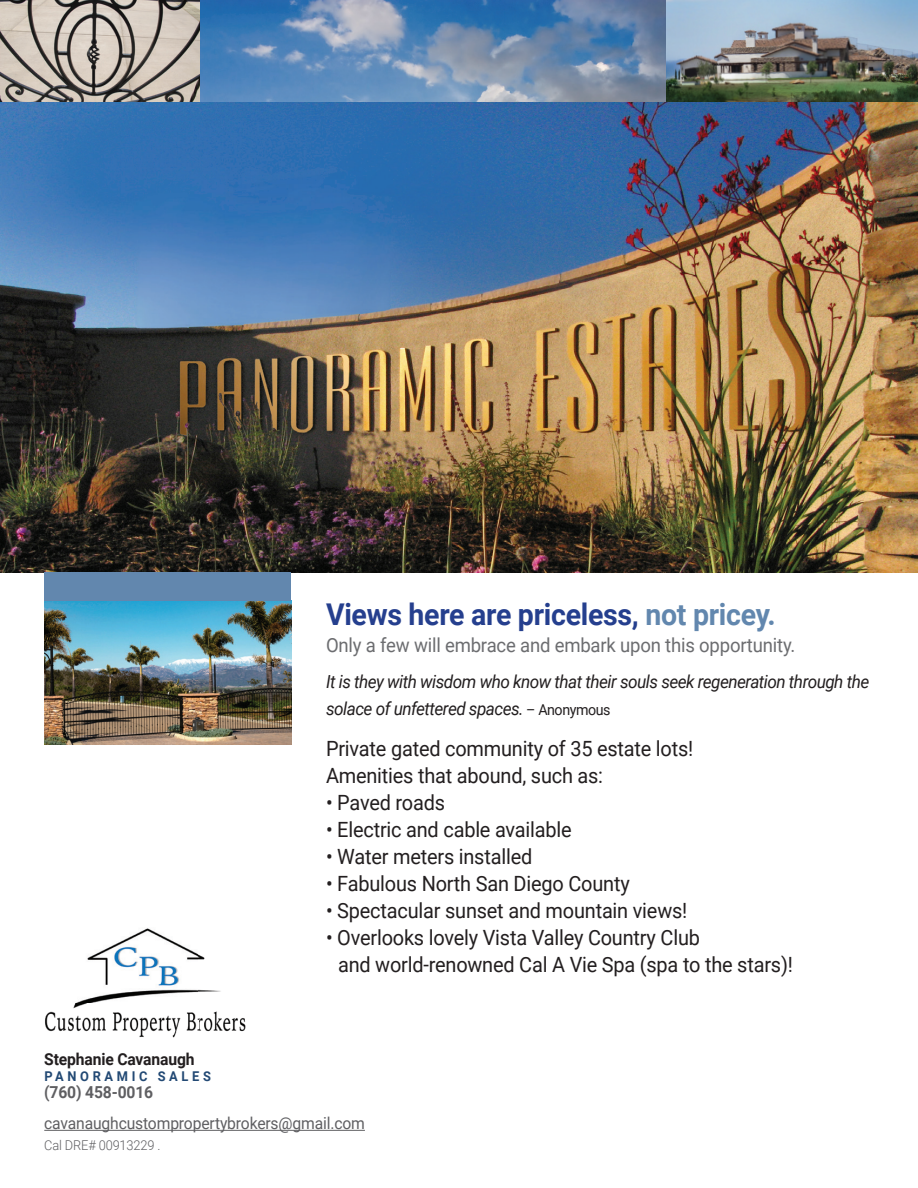
<style>
.page{position:relative;width:918px;height:1188px;background:#fff}
.page>*{position:absolute;margin:0;border:0;box-sizing:border-box;transform-origin:0 0}
.t1{font:700 30px "Roboto";letter-spacing:-.01em;color:#253f8e;scale:.95 1}
.t2{font:21px/27px "Roboto";letter-spacing:-.01em;color:#231f20;scale:.95 1}
.t3{font:19.5px "Roboto";letter-spacing:-.01em;color:#6c6d70;scale:.95 1}
.t4{font:italic 18px/27px "Roboto";letter-spacing:-.03em;color:#231f20;scale:.95 1}
.t5{font:16.5px "Roboto";letter-spacing:-.01em;color:#5f5f62;scale:.95 1}
.t6{font:700 16.5px "Roboto";letter-spacing:-.01em;color:#231f20;scale:.95 1}
.t7{font:700 16.5px "Roboto";letter-spacing:-.01em;color:#5f5f62;scale:.95 1}
.t8{font:300 13.5px "Roboto";letter-spacing:-.01em;color:#5f5f62;scale:.95 1}
.t9{font:700 13.5px "Roboto";letter-spacing:.285em;color:#224974;scale:.95 1}
.s1{color:#6287ae}
.s2{font-style:normal;font-size:15px}
</style>
<div class="page">
<img style="left:0;top:0;width:918px;height:572px">
<hr style="left:44px;top:1130px;width:321px;height:1px;background:#5f5f62">
<img style="left:44px;top:600px;width:247px;height:145px">
<div style="left:44px;top:572px;width:247px;height:28px;background:#6287ae"></div>
<img style="left:45px;top:928px;width:201px;height:110px">
<h1 class="t1" style="left:326px;top:593px;width:475px">Views here are priceless, <span class="s1">not pricey.</span></h1>
<p class="t3" style="left:326px;top:631px;width:496px">Only a few will embrace and embark upon this opportunity.</p>
<p class="t4" style="left:326px;top:667px;width:573px">It is they with wisdom who know that their souls seek regeneration through the solace of unfettered spaces. <span class="s2">– Anonymous</span></p>
<p class="t2" style="left:326px;top:734px;width:388px">Private gated community of 35 estate lots!<br>Amenities that abound, such as:</p>
<p class="t2" style="left:326px;top:788px;width:127px">• Paved roads</p>
<p class="t2" style="left:326px;top:815px;width:260px">• Electric and cable available</p>
<p class="t2" style="left:326px;top:842px;width:219px">• Water meters installed</p>
<p class="t2" style="left:326px;top:869px;width:321px">• Fabulous North San Diego County</p>
<p class="t2" style="left:326px;top:896px;width:382px">• Spectacular sunset and mountain views!</p>
<p class="t2" style="left:338px;top:923px;width:480px;text-indent:-12px">• Overlooks lovely Vista Valley Country Club<br>and world-renowned Cal A Vie Spa (spa to the stars)!</p>
<p class="t6" style="left:44px;top:1047px;width:160px">Stephanie Cavanaugh</p>
<p class="t9" style="left:45px;top:1067px;width:177px">PANORAMIC SALES</p>
<p class="t7" style="left:44px;top:1080px;width:116px">(760) 458-0016</p>
<p class="t5" style="left:44px;top:1112px;width:339px">cavanaughcustompropertybrokers@gmail.com</p>
<p class="t8" style="left:44px;top:1136px;width:124px">Cal DRE# 00913229 .</p>
</div>
